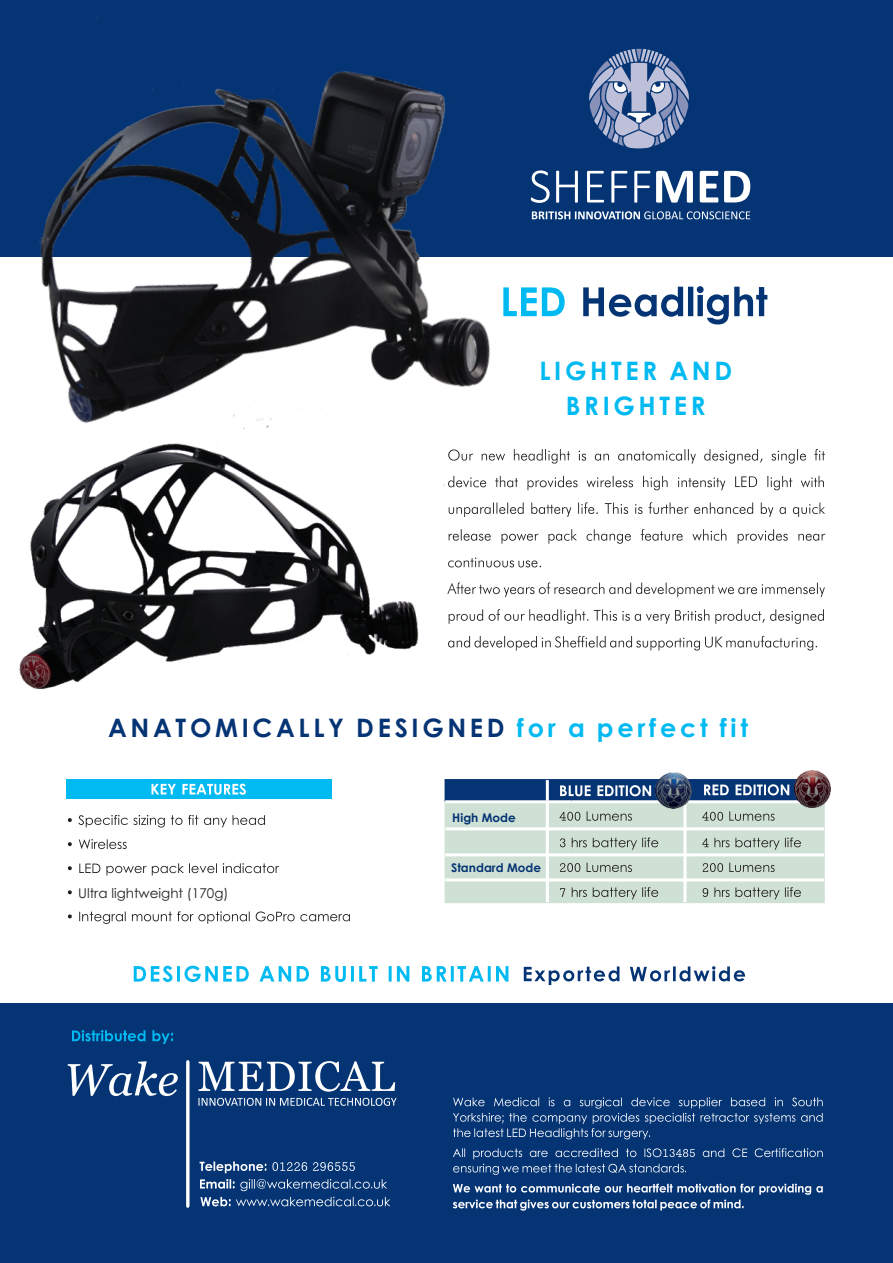
<style>
.page{position:relative;width:893px;height:1263px;background:#fff}
.page>*{position:absolute;margin:0;border:0;box-sizing:border-box;transform-origin:0 0}
.t1{font:700 25.5px "Levenim";letter-spacing:.145em;color:#053474}
.t2{font:700 25.5px/34.5px "Levenim";letter-spacing:.145em;color:#00baf1;text-align:center}
.t3{font:13.5px "Century Gothic";color:#231f20}
.t4{font:700 12px "Century Gothic";color:#053474}
.s1{color:#00baf1}
</style>
<div class="page">
<div style="left:0;top:1003px;width:893px;height:260px;background:#053474"></div>
<svg style="left:72px;top:1030px;width:101px;height:14px"></svg>
<svg style="left:200px;top:1161px;width:155px;height:12px"></svg>
<svg style="left:200px;top:1179px;width:187px;height:12px"></svg>
<svg style="left:200px;top:1197px;width:190px;height:9px"></svg>
<svg style="left:198px;top:1061px;width:197px;height:31px"></svg>
<svg style="left:198px;top:1098px;width:199px;height:8px"></svg>
<svg style="left:68px;top:1061px;width:110px;height:35px"></svg>
<svg style="left:453px;top:1097px;width:370px;height:114px"></svg>
<svg style="left:186px;top:1062px;width:4px;height:144px"></svg>
<svg style="left:68px;top:815px;width:197px;height:12px"></svg>
<svg style="left:68px;top:839px;width:59px;height:10px"></svg>
<svg style="left:68px;top:863px;width:211px;height:12px"></svg>
<svg style="left:68px;top:890px;width:4px;height:4px"></svg>
<svg style="left:68px;top:911px;width:282px;height:13px"></svg>
<div style="left:66px;top:779px;width:266px;height:19px;background:#00baf1"></div>
<svg style="left:152px;top:784px;width:94px;height:11px"></svg>
<img style="left:659px;top:772px;width:29px;height:7px">
<img style="left:797px;top:771px;width:33px;height:32px">
<svg style="left:445px;top:779px;width:380px;height:124px;background:#b2c3c3"></svg>
<div style="left:0;top:0;width:893px;height:256px;background:#053474"></div>
<svg style="left:134px;top:966px;width:374px;height:16px"></svg>
<svg style="left:524px;top:966px;width:221px;height:19px"></svg>
<img style="left:4px;top:18px;width:541px;height:468px">
<img style="left:15px;top:438px;width:406px;height:252px">
<svg style="left:589px;top:49px;width:100px;height:100px"></svg>
<svg style="left:531px;top:170px;width:219px;height:33px"></svg>
<svg style="left:532px;top:211px;width:218px;height:8px"></svg>
<svg style="left:503px;top:287px;width:62px;height:29px"></svg>
<svg style="left:583px;top:286px;width:184px;height:38px"></svg>
<svg style="left:447px;top:449px;width:378px;height:201px"></svg>
<p class="t2" style="left:539px;top:357px;width:194px">LIGHTER AND<br>BRIGHTER</p>
<p class="t1" style="left:108px;top:712px;width:641px">ANATOMICALLY DESIGNED <span class="s1">for a perfect fit</span></p>
<p class="t4" style="left:452px;top:813px;width:65px">High Mode</p>
<p class="t3" style="left:78px;top:887px;width:152px">Ultra lightweight (170g)</p>
<p class="t4" style="left:451px;top:863px;width:91px">Standard Mode</p>
</div>
